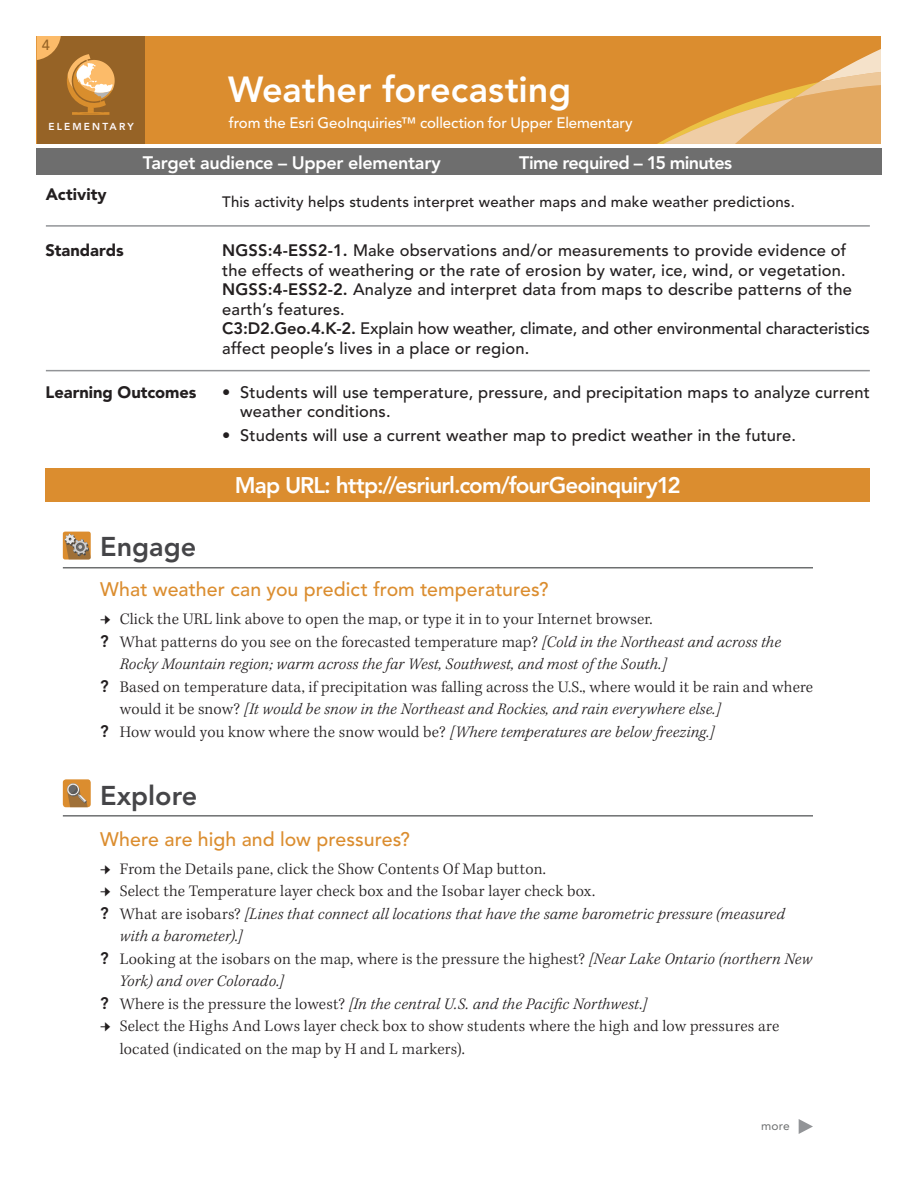
<style>
.page{position:relative;width:918px;height:1188px;background:#fff}
.page>*{position:absolute;margin:0;border:0;box-sizing:border-box;transform-origin:0 0}
.Header_white{font:800 36px "Avenir LT Std";color:#fff}
.Content_Head{font:800 27px "Avenir LT Std";color:#454548}
.Avenir_pp{font:800 22.5px "Avenir LT Std";letter-spacing:-.04em;color:#fff}
.Content_Subhead{font:500 19.5px "Avenir LT Std";letter-spacing:.005em;color:#db8d2f}
.Content_Head-2{font:800 18px "Avenir LT Std";letter-spacing:-.015em;color:#fff}
.Avenir_pp-2{font:800 18px "Avenir LT Std";letter-spacing:-.035em;color:#fff}
.t1{font:300 16.5px/22.5px "Kepler Std";letter-spacing:.01em;color:#231f20}
.t2{font:italic 300 16.5px/22.5px "Kepler Std";letter-spacing:.01em;color:#231f20}
.Avenir_pp-3{font:500 16.5px/19.5px "Avenir LT Std";letter-spacing:.01em;color:#231f20}
.Avenir_pp-4{font:500 16.5px/19.5px "Avenir LT Std";letter-spacing:-.01em;color:#231f20}
.Avenir_pp-5{font:900 16.5px "Avenir LT Std";color:#231f20}
.Avenir_pp-6{font:500 15px "Avenir LT Std";letter-spacing:.01em;color:#231f20}
.Content_Head-3{font:500 15px "Avenir LT Std";letter-spacing:-.01em;color:#fff}
.t3{font:500 14.7px "Avenir LT Std";color:#966326}
.Kepler_bullet_pp{font:12px "Avenir LT Std";color:#6d6f70}
.t4{font:800 10.05px "Avenir LT Std";letter-spacing:.215em;color:#fef9fb}
.s1{font-weight:800}
.s2{font-family:"Avenir LT Std";font-weight:800;font-style:normal}
.s3{font-style:normal}
.s4{font-family:"Avenir LT Std";font-weight:800}
.s5{font-style:italic}
</style>
<div class="page">
<div style="left:36px;top:148px;width:845px;height:28px;background:#6e6e6e"></div>
<div style="left:37px;top:36px;width:844px;height:108px;background:#db8d2f"></div>
<div style="left:46px;top:468px;width:824px;height:33px;background:#db8d2f"></div>
<svg style="left:657px;top:49px;width:224px;height:95px"></svg>
<hr style="left:46px;top:225px;width:824px;height:2px;background:#929497">
<hr style="left:46px;top:370px;width:824px;height:1px;background:#929497">
<div style="left:37px;top:36px;width:108px;height:108px;background:#966326"></div>
<svg style="left:37px;top:36px;width:78px;height:79px"></svg>
<hr style="left:63px;top:815px;width:750px;height:2px;background:#6d6f70">
<hr style="left:63px;top:567px;width:750px;height:1px;background:#6d6f70">
<svg style="left:799px;top:1119px;width:14px;height:15px"></svg>
<div style="left:63px;top:532px;width:28px;height:27px;background:#db8d2f;border-radius:2px"></div>
<div style="left:63px;top:779px;width:28px;height:28px;background:#db8d2f;border-radius:3px"></div>
<svg style="left:65px;top:534px;width:26px;height:25px"></svg>
<svg style="left:67px;top:783px;width:21px;height:24px"></svg>
<p class="t3" style="left:42px;top:37px;width:10px">4</p>
<p class="t4" style="left:48px;top:120px;width:87px">ELEMENTARY</p>
<p class="Header_white" style="left:228px;top:68px;width:345px">Weather forecasting</p>
<p class="Content_Head-3" style="left:229px;top:115px;width:405px">from the Esri GeoInquiries™ collection for Upper Elementary</p>
<p class="Avenir_pp-2" style="left:519px;top:152px;width:214px">Time required – 15 minutes</p>
<p class="Content_Head-2" style="left:143px;top:152px;width:300px">Target audience – Upper elementary</p>
<p class="Avenir_pp-5" style="left:46px;top:184px;width:62px">Activity</p>
<p class="Avenir_pp-5" style="left:46px;top:241px;width:80px">Standards</p>
<p class="Avenir_pp-5" style="left:46px;top:382px;width:152px">Learning Outcomes</p>
<p class="Content_Head" style="left:100px;top:531px;width:98px">Engage</p>
<p class="Avenir_pp-6" style="left:222px;top:193px;width:574px">This activity helps students interpret weather maps and make weather predictions.</p>
<p class="Avenir_pp-3" style="left:222px;top:241px;width:626px"><span class="s1">NGSS:4-ESS2-1.</span> Make observations and/or measurements to provide evidence of the effects of weathering or the rate of erosion by water, ice, wind, or vegetation.</p>
<p class="Avenir_pp-3" style="left:222px;top:280px;width:631px"><span class="s1">NGSS:4-ESS2-2.</span> Analyze and interpret data from maps to describe patterns of the earth’s features.</p>
<p class="Avenir_pp-4" style="left:222px;top:319px;width:649px"><span class="s1">C3:D2.Geo.4.K-2.</span> Explain how weather, climate, and other environmental characteristics affect people’s lives in a place or region.</p>
<p class="Avenir_pp-3" style="left:240px;top:383px;width:631px;text-indent:-18px">• Students will use temperature, pressure, and precipitation maps to analyze current weather conditions.</p>
<p class="Avenir_pp-3" style="left:222px;top:426px;width:575px">• Students will use a current weather map to predict weather in the future.</p>
<p class="Avenir_pp" style="left:235px;top:472px;width:447px">Map URL: http://esriurl.com/fourGeoinquiry12</p>
<p class="Content_Subhead" style="left:100px;top:578px;width:450px">What weather can you predict from temperatures?</p>
<p class="t1" style="left:120px;top:609px;width:534px">Click the URL link above to open the map, or type it in to your Internet browser.</p>
<p class="t2" style="left:120px;top:631px;width:663px;text-indent:-20px"><span class="s2">?</span> <span class="s3">What patterns do you see on the forecasted temperature map?</span> [Cold in the Northeast and across the<br>Rocky Mountain region; warm across the far West, Southwest, and most of the South.]</p>
<p class="t1" style="left:120px;top:676px;width:695px;text-indent:-20px"><span class="s4">?</span> Based on temperature data, if precipitation was falling across the U.S., where would it be rain and where would it be snow? <span class="s5">[It would be snow in the Northeast and Rockies, and rain everywhere else.]</span></p>
<p class="t2" style="left:100px;top:721px;width:616px"><span class="s2">?</span> <span class="s3">How would you know where the snow would be?</span> [Where temperatures are below freezing.]</p>
<p class="Content_Head" style="left:100px;top:779px;width:99px">Explore</p>
<p class="Content_Subhead" style="left:100px;top:828px;width:311px">Where are high and low pressures?</p>
<p class="t1" style="left:120px;top:858px;width:428px">From the Details pane, click the Show Contents Of Map button.</p>
<p class="t1" style="left:120px;top:881px;width:477px">Select the Temperature layer check box and the Isobar layer check box.</p>
<p class="t2" style="left:120px;top:903px;width:667px;text-indent:-20px"><span class="s2">?</span> <span class="s3">What are isobars?</span> [Lines that connect all locations that have the same barometric pressure (measured with a barometer).]</p>
<p class="t1" style="left:120px;top:948px;width:694px;text-indent:-20px"><span class="s4">?</span> Looking at the isobars on the map, where is the pressure the highest? <span class="s5">[Near Lake Ontario (northern New<br>York) and over Colorado.]</span></p>
<p class="t2" style="left:100px;top:993px;width:549px"><span class="s2">?</span> <span class="s3">Where is the pressure the lowest?</span> [In the central U.S. and the Pacific Northwest.]</p>
<p class="t1" style="left:120px;top:1016px;width:661px">Select the Highs And Lows layer check box to show students where the high and low pressures are located (indicated on the map by H and L markers).</p>
<p class="Kepler_bullet_pp" style="left:761px;top:1118px;width:30px">more</p>
</div>
